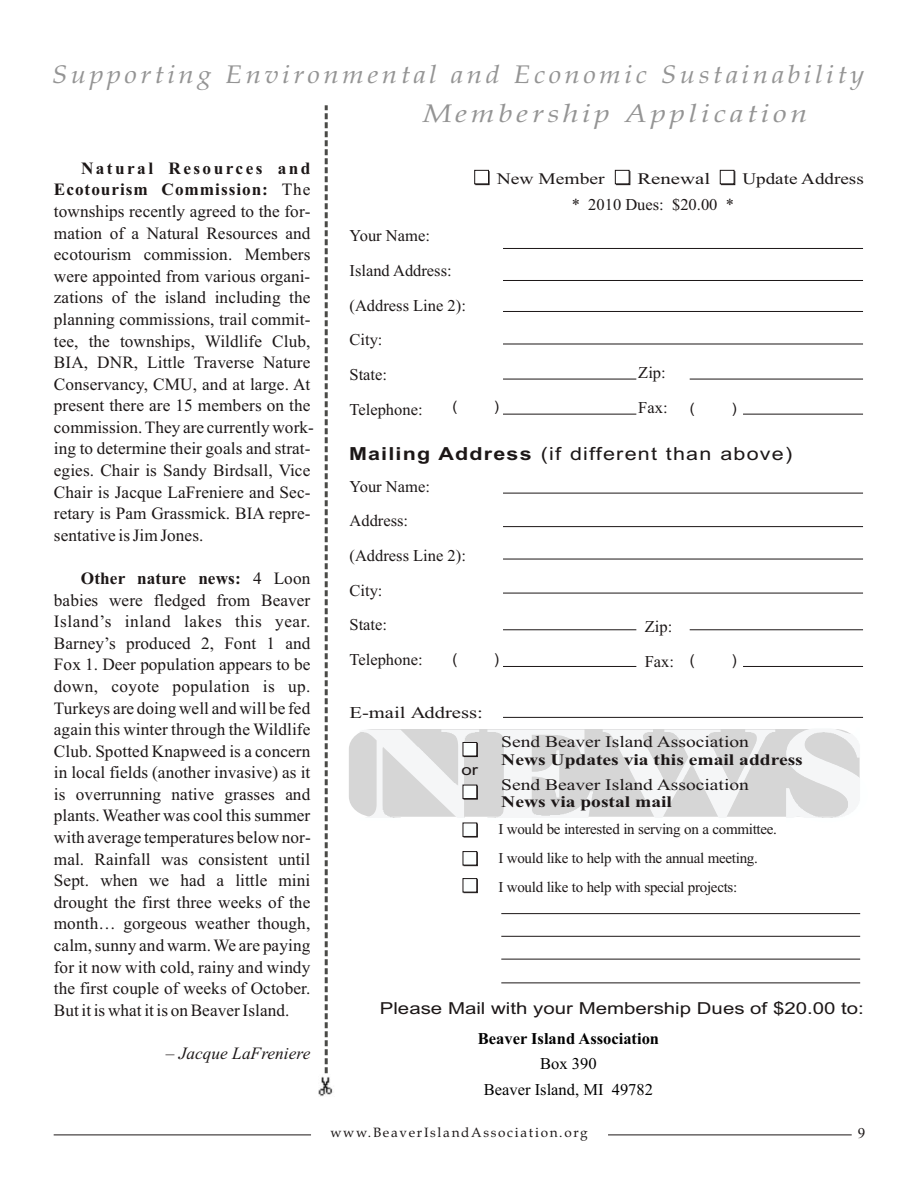
<style>
.page{position:relative;width:918px;height:1188px;background:#fff}
.page>*{position:absolute;margin:0;border:0;box-sizing:border-box;transform-origin:0 0}
.t1{font:italic 25.5px "Book Antiqua";letter-spacing:.125em;color:#949494;scale:1.09 1}
.t2{font:italic 25.5px "Book Antiqua";letter-spacing:.125em;color:#949494;scale:1.19 1}
.t3{font:18px "Arial";letter-spacing:.055em;color:#1c1717;scale:1.2 1}
.t4{font:17.25px/21.6px "Times New Roman";color:#1c1717}
.t5{font:italic 17.25px "Times New Roman";color:#1c1717}
.t6{font:16.5px/34.7px "Times New Roman";color:#1c1717}
.t7{font:16.5px "Arial";color:#1c1717;scale:1.24 1}
.t8{font:16.5px/25.2px "Times New Roman";color:#000;text-align:center}
.t9{font:700 16.5px "Times New Roman";color:#000}
.t10{font:16.5px "Times New Roman";color:#1c1717;scale:1.25 1}
.t11{font:16.2px "Times New Roman";color:#1c1717;scale:1.21 1}
.t12{font:700 16.2px "Times New Roman";color:#1c1717;scale:1.21 1}
.t13{font:16.2px "Times New Roman";color:#1c1717;scale:1.18 1}
.t14{font:16.2px "Times New Roman";color:#1c1717;scale:1.29 1}
.t15{font:15px/29.1px "Times New Roman";letter-spacing:-.02em;color:#1c1717}
.t16{font:15px "Arial";color:#1c1717;scale:1.25 1}
.t17{font:14.85px "Arial";color:#1c1717}
.t18{font:14.1px "Arial";color:#1c1717;scale:1.05 1}
.t19{font:13.5px "Book Antiqua";letter-spacing:.125em;color:#1c1717}
.s1{font-weight:700}
</style>
<div class="page">
<img style="left:318px;top:1076px;width:15px;height:20px">
<svg style="left:325px;top:105px;width:3px;height:968px"></svg>
<img style="left:359px;top:729px;width:501px;height:89px">
<svg style="left:474px;top:170px;width:16px;height:16px"></svg>
<svg style="left:615px;top:170px;width:16px;height:16px"></svg>
<svg style="left:720px;top:170px;width:16px;height:16px"></svg>
<div style="left:475px;top:170px;width:14px;height:14px;border:1px solid #1c1717"></div>
<svg style="left:462px;top:742px;width:16px;height:16px"></svg>
<svg style="left:462px;top:785px;width:16px;height:15px"></svg>
<svg style="left:462px;top:851px;width:16px;height:16px"></svg>
<svg style="left:462px;top:822px;width:16px;height:16px"></svg>
<svg style="left:462px;top:878px;width:16px;height:16px"></svg>
<div style="left:615px;top:170px;width:14px;height:14px;border:1px solid #1c1717"></div>
<div style="left:720px;top:170px;width:14px;height:14px;border:1px solid #1c1717"></div>
<hr style="left:501px;top:913px;width:359px;height:1px;background:#1c1717">
<hr style="left:501px;top:936px;width:359px;height:1px;background:#1c1717">
<hr style="left:501px;top:959px;width:359px;height:1px;background:#1c1717">
<hr style="left:503px;top:493px;width:360px;height:1px;background:#1c1717">
<hr style="left:503px;top:526px;width:360px;height:1px;background:#1c1717">
<hr style="left:503px;top:559px;width:360px;height:1px;background:#1c1717">
<hr style="left:503px;top:593px;width:360px;height:1px;background:#1c1717">
<hr style="left:503px;top:630px;width:133px;height:1px;background:#1c1717">
<hr style="left:690px;top:630px;width:173px;height:1px;background:#1c1717">
<hr style="left:503px;top:666px;width:133px;height:1px;background:#1c1717">
<hr style="left:743px;top:666px;width:120px;height:1px;background:#1c1717">
<hr style="left:503px;top:248px;width:360px;height:1px;background:#1c1717">
<hr style="left:503px;top:280px;width:360px;height:1px;background:#1c1717">
<hr style="left:503px;top:311px;width:360px;height:1px;background:#1c1717">
<hr style="left:503px;top:344px;width:360px;height:1px;background:#1c1717">
<hr style="left:503px;top:379px;width:133px;height:1px;background:#1c1717">
<hr style="left:690px;top:379px;width:173px;height:1px;background:#1c1717">
<hr style="left:503px;top:414px;width:133px;height:1px;background:#1c1717">
<hr style="left:743px;top:414px;width:120px;height:1px;background:#1c1717">
<hr style="left:503px;top:717px;width:360px;height:1px;background:#1c1717">
<hr style="left:501px;top:983px;width:359px;height:1px;background:#1c1717">
<hr style="left:54px;top:1135px;width:257px;height:1px;background:#1c1717">
<hr style="left:608px;top:1135px;width:244px;height:1px;background:#1c1717">
<h1 class="t1" style="left:52px;top:64px;width:747px">Supporting Environmental and Economic Sustainability</h1>
<p class="t4" style="left:54px;top:159px;width:261px;text-indent:27px"><span class="s1">Natural Resources and Ecotourism Commission:</span> The townships recently agreed to the for&shy;mation of a Natural Resources and ecotourism commission. Members were appointed from various organi&shy;zations of the island including the planning commissions, trail commit&shy;tee, the townships, Wildlife Club, BIA, DNR, Little Traverse Nature Conservancy, CMU, and at large. At present there are 15 members on the commission. They are currently work&shy;ing to determine their goals and strat&shy;egies. Chair is Sandy Birdsall, Vice Chair is Jacque LaFreniere and Sec&shy;retary is Pam Grassmick. BIA repre&shy;sentative is Jim Jones.</p>
<p class="t4" style="left:54px;top:569px;width:258px;text-align:justify;text-indent:27px"><span class="s1">Other nature news:</span> 4 Loon babies were fledged from Beaver Island’s inland lakes this year.<br>Barney’s produced 2, Font 1 and Fox 1. Deer population appears to be down, coyote population is up.<br>Turkeys are doing well and will be fed again this winter through the Wildlife Club. Spotted Knapweed is a concern in local fields (another invasive) as it is overrunning native grasses and plants. Weather was cool this summer with average temperatures below nor&shy;mal. Rainfall was consistent until Sept. when we had a little mini drought the first three weeks of the month… gorgeous weather though, calm, sunny and warm. We are paying for it now with cold, rainy and windy the first couple of weeks of October.<br>But it is what it is on Beaver Island.</p>
<p class="t5" style="left:166px;top:1047px;width:146px">– Jacque LaFreniere</p>
<h1 class="t2" style="left:423px;top:103px;width:325px">Membership Application</h1>
<p class="t11" style="left:497px;top:173px;width:91px">New Member</p>
<p class="t14" style="left:637px;top:173px;width:58px">Renewal</p>
<p class="t6" style="left:572px;top:189px;width:164px">* 2010 Dues: $20.00 *</p>
<p class="t13" style="left:742px;top:173px;width:104px">Update Address</p>
<p class="t6" style="left:350px;top:220px;width:118px">Your Name:<br>Island Address: (Address Line 2):<br>City:<br>State:<br>Telephone:</p>
<p class="t6" style="left:638px;top:357px;width:31px">Zip:<br>Fax:</p>
<p class="t18" style="left:452px;top:401px;width:6px">(</p>
<p class="t18" style="left:494px;top:401px;width:6px">)</p>
<p class="t18" style="left:690px;top:403px;width:6px">(</p>
<p class="t18" style="left:732px;top:403px;width:6px">)</p>
<p class="t3" style="left:349px;top:447px;width:371px"><span class="s1">Mailing Address</span> (if different than above)</p>
<p class="t6" style="left:350px;top:470px;width:118px">Your Name:<br>Address: (Address Line 2):<br>City:<br>State:<br>Telephone:</p>
<p class="t6" style="left:645px;top:611px;width:31px">Zip:<br>Fax:</p>
<p class="t17" style="left:452px;top:653px;width:6px">(</p>
<p class="t17" style="left:494px;top:653px;width:6px">)</p>
<p class="t17" style="left:690px;top:654px;width:6px">(</p>
<p class="t17" style="left:732px;top:654px;width:6px">)</p>
<p class="t10" style="left:349px;top:707px;width:108px">E-mail Address:</p>
<p class="t16" style="left:461px;top:764px;width:15px">or</p>
<p class="t11" style="left:501px;top:736px;width:206px">Send Beaver Island Association</p>
<p class="t12" style="left:501px;top:754px;width:251px">News Updates via this email address</p>
<p class="t11" style="left:501px;top:778px;width:206px">Send Beaver Island Association</p>
<p class="t12" style="left:501px;top:796px;width:143px">News via postal mail</p>
<p class="t15" style="left:498px;top:816px;width:280px">I would be interested in serving on a committee.<br>I would like to help with the annual meeting.<br>I would like to help with special projects:</p>
<p class="t7" style="left:380px;top:1002px;width:392px">Please Mail with your Membership Dues of $20.00 to:</p>
<p class="t9" style="left:478px;top:1033px;width:183px">Beaver Island Association</p>
<p class="t8" style="left:484px;top:1053px;width:171px">Box 390<br>Beaver Island, MI 49782</p>
<p class="t19" style="left:330px;top:1127px;width:259px">www.BeaverIslandAssociation.org</p>
<p class="t15" style="left:858px;top:1120px;width:9px">9</p>
</div>
